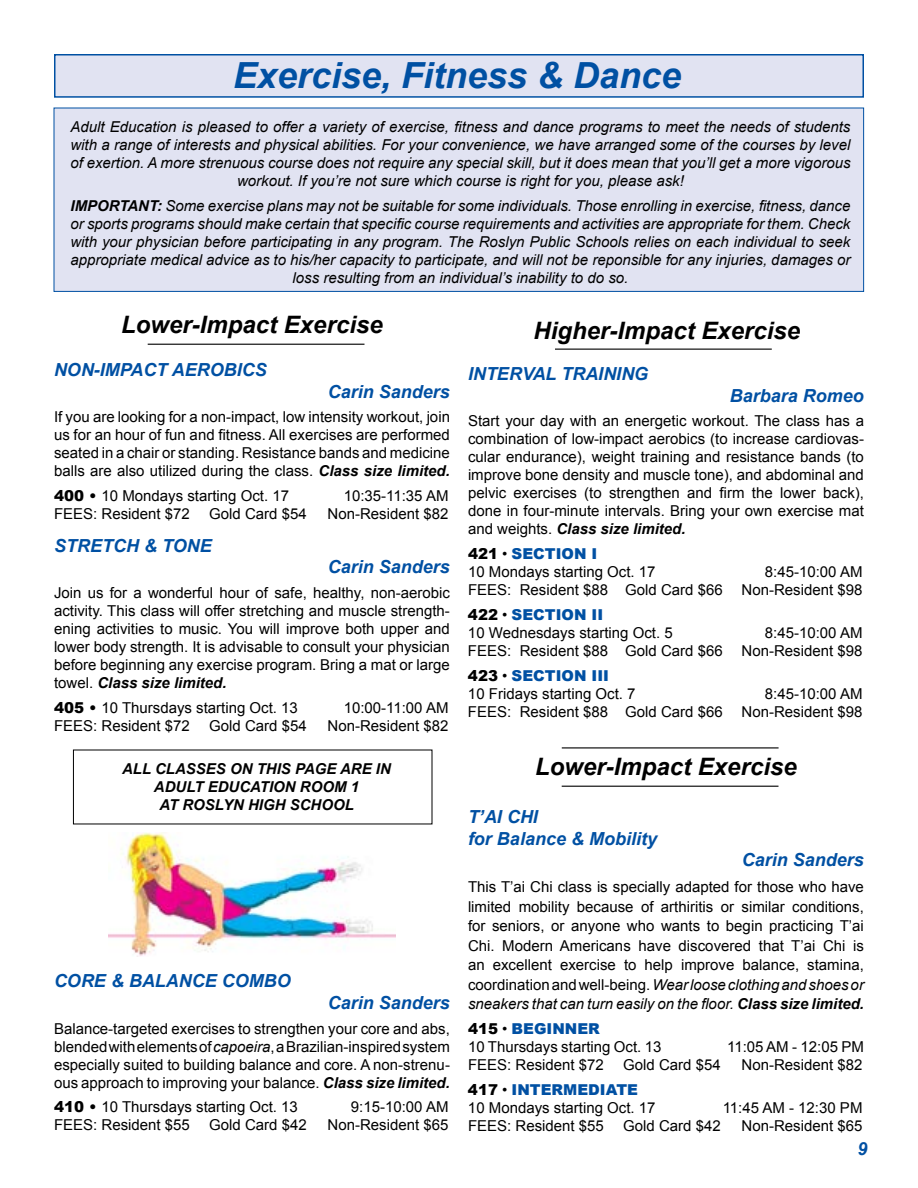
<style>
.page{position:relative;width:918px;height:1188px;background:#fff}
.page>*{position:absolute;margin:0;border:0;box-sizing:border-box;transform-origin:0 0}
.t1{font:italic 700 36px "Arial";color:#0050a3}
.t2{font:italic 700 24px "Arial";color:#000}
.t3{font:italic 700 18px/21.6px "Arial";color:#0050a3}
.t4{font:15px/18px "Arial";color:#000;text-align:justify}
.t5{font:italic 15px/18px "Arial";color:#000;text-align:center}
.t6{font:italic 700 15px/18px "Arial";color:#000;text-align:center}
.s1{font-weight:700}
.s2{font-weight:700;font-style:italic}
.s3{font-weight:900}
.s4{font-style:inherit}
.s5{font-weight:900;color:#0050a3}
.s6{font-style:italic}
</style>
<div class="page">
<div style="left:54px;top:108px;width:810px;height:184px;background:#e1e3f2;border:1px solid #0050a3"></div>
<div style="left:54px;top:54px;width:810px;height:44px;background:#e1e3f2;border:2px solid #0050a3"></div>
<hr style="left:555px;top:349px;width:217px;height:1px;background:#000">
<hr style="left:148px;top:344px;width:217px;height:1px;background:#000">
<hr style="left:562px;top:786px;width:217px;height:1px;background:#000">
<hr style="left:562px;top:747px;width:217px;height:1px;background:#000">
<img style="left:109px;top:833px;width:287px;height:124px">
<h1 class="t1" style="left:233px;top:51px;width:450px">Exercise, Fitness &amp; Dance</h1>
<p class="t5" style="left:70px;top:118px;width:782px">Adult Education is pleased to offer a variety of exercise, fitness and dance programs to meet the needs of students with a range of interests and physical abilities. For your convenience, we have arranged some of the courses by level of exertion. A more strenuous course does not require any special skill, but it does mean that you’ll get a more vigorous workout. If you’re not sure which course is right for you, please ask!</p>
<p class="t5" style="left:70px;top:197px;width:781px"><span class="s1">IMPORTANT:</span> Some exercise plans may not be suitable for some individuals. Those enrolling in exercise, fitness, dance or sports programs should make certain that specific course requirements and activities are appropriate for them. Check with your physician before participating in any program. The Roslyn Public Schools relies on each individual to seek appropriate medical advice as to his/her capacity to participate, and will not be reponsible for any injuries, damages or loss resulting from an individual’s inability to do so.</p>
<h2 class="t2" style="left:121px;top:308px;width:263px">Lower-Impact Exercise</h2>
<h2 class="t2" style="left:533px;top:315px;width:268px">Higher-Impact Exercise</h2>
<p class="t3" style="left:54px;top:360px;width:214px">NON-IMPACT AEROBICS</p>
<p class="t3" style="left:328px;top:381px;width:124px">Carin Sanders</p>
<p class="t4" style="left:54px;top:408px;width:398px">If you are looking for a non-impact, low intensity workout, join us for an hour of fun and fitness. All exercises are performed seated in a chair or standing. Resistance bands and medicine balls are also utilized during the class. <span class="s2">Class size limited.</span></p>
<p class="t4" style="left:54px;top:487px;width:237px"><span class="s3">400 •</span> 10 Mondays starting Oct. 17</p>
<p class="t4" style="left:344px;top:487px;width:106px">10:35-11:35 AM</p>
<p class="t4" style="left:54px;top:505px;width:137px">FEES: Resident $72</p>
<p class="t4" style="left:209px;top:505px;width:99px">Gold Card $54</p>
<p class="t4" style="left:328px;top:505px;width:122px">Non-Resident $82</p>
<p class="t3" style="left:54px;top:535px;width:159px">STRETCH &amp; TONE</p>
<p class="t3" style="left:328px;top:557px;width:124px">Carin Sanders</p>
<p class="t4" style="left:54px;top:584px;width:398px">Join us for a wonderful hour of safe, healthy, non-aerobic activity. This class will offer stretching and muscle strength&shy;ening activities to music. You will improve both upper and lower body strength. It is advisable to consult your physician before beginning any exercise program. Bring a mat or large towel. <span class="s2">Class size limited.</span></p>
<p class="t4" style="left:54px;top:699px;width:245px"><span class="s3">405 •</span> 10 Thursdays starting Oct. 13</p>
<p class="t4" style="left:344px;top:699px;width:106px">10:00-11:00 AM</p>
<p class="t4" style="left:54px;top:717px;width:137px">FEES: Resident $72</p>
<p class="t4" style="left:209px;top:717px;width:99px">Gold Card $54</p>
<p class="t4" style="left:328px;top:717px;width:122px">Non-Resident $82</p>
<p class="t3" style="left:468px;top:363px;width:182px">INTERVAL TRAINING</p>
<p class="t3" style="left:730px;top:385px;width:136px">Barbara Romeo</p>
<p class="t4" style="left:468px;top:412px;width:398px">Start your day with an energetic workout. The class has a combination of low-impact aerobics (to increase cardiovas&shy;cular endurance), weight training and resistance bands (to improve bone density and muscle tone), and abdominal and pelvic exercises (to strengthen and firm the lower back), done in four-minute intervals. Bring your own exercise mat and weights. <span class="s2">Class size limited.</span></p>
<p class="t4" style="left:468px;top:545px;width:189px"><span class="s3">421</span> <span class="s4">•</span> <span class="s5">S</span><span class="s5">ECTION</span> <span class="s5">I<br></span><span class="s4">10 M</span>ondays starting Oct. 17</p>
<p class="t4" style="left:468px;top:563px;width:396px;text-align:right">8:45-10:00 AM<br>FEES: Resident $88 Gold Card $66 Non-Resident $98</p>
<p class="t4" style="left:468px;top:606px;width:206px"><span class="s3">422</span> <span class="s4">•</span> <span class="s5">SECTION II<br></span><span class="s4">10</span> Wednesdays starting Oct. 5</p>
<p class="t4" style="left:468px;top:624px;width:396px;text-align:right">8:45-10:00 AM<br>FEES: Resident $88 Gold Card $66 Non-Resident $98</p>
<p class="t4" style="left:468px;top:667px;width:169px"><span class="s3">423</span> <span class="s4">•</span> <span class="s5">SECTION III<br></span><span class="s4">10</span> Fridays starting Oct. 7</p>
<p class="t4" style="left:468px;top:685px;width:396px;text-align:right">8:45-10:00 AM<br>FEES: Resident $88 Gold Card $66 Non-Resident $98</p>
<p class="t6" style="left:122px;top:761px;width:270px">ALL CLASSES ON THIS PAGE ARE IN</p>
<h2 class="t2" style="left:535px;top:750px;width:263px">Lower-Impact Exercise</h2>
<p class="t6" style="left:154px;top:779px;width:207px">ADULT EDUCATION ROOM 1<br>AT ROSLYN HIGH SCHOOL</p>
<p class="t3" style="left:468px;top:806px;width:191px">T’AI CHI<br>for Balance &amp; Mobility</p>
<p class="t3" style="left:54px;top:971px;width:238px">CORE &amp; BALANCE COMBO</p>
<p class="t3" style="left:328px;top:992px;width:124px">Carin Sanders</p>
<p class="t4" style="left:54px;top:1020px;width:397px">Balance-targeted exercises to strengthen your core and abs, blended with elements of <span class="s6">capoeira</span>, a Brazilian-inspired system especially suited to building balance and core. A non-strenu&shy;ous approach to improving your balance. <span class="s2">Class size limited.</span></p>
<p class="t4" style="left:54px;top:1098px;width:246px"><span class="s3">410 •</span> 10 Thursdays starting Oct. 13</p>
<p class="t4" style="left:351px;top:1098px;width:99px">9:15-10:00 AM</p>
<p class="t4" style="left:54px;top:1116px;width:137px">FEES: Resident $55</p>
<p class="t4" style="left:209px;top:1116px;width:99px">Gold Card $42</p>
<p class="t4" style="left:328px;top:1116px;width:122px">Non-Resident $65</p>
<p class="t3" style="left:742px;top:850px;width:124px">Carin Sanders</p>
<p class="t4" style="left:468px;top:878px;width:398px;line-height:19.5px">This T’ai Chi class is specially adapted for those who have limited mobility because of arthiritis or similar conditions, for seniors, or anyone who wants to begin practicing T’ai Chi. Modern Americans have discovered that T’ai Chi is an excellent exercise to help improve balance, stamina, coordination and well-being. <span class="s6">Wear loose clothing and shoes or sneakers that can turn easily on the floor.</span> <span class="s2">Class size limited.</span></p>
<p class="t4" style="left:468px;top:1020px;width:195px"><span class="s3">415</span> <span class="s4">•</span> <span class="s5">BEGINNER<br></span><span class="s4">10 T</span>hursdays starting Oct. 13</p>
<p class="t4" style="left:727px;top:1038px;width:138px">11:05 AM - 12:05 PM</p>
<p class="t4" style="left:468px;top:1056px;width:137px">FEES: Resident $72</p>
<p class="t4" style="left:623px;top:1056px;width:99px">Gold Card $54</p>
<p class="t4" style="left:742px;top:1056px;width:122px">Non-Resident $82</p>
<p class="t4" style="left:468px;top:1081px;width:189px"><span class="s3">417</span> <span class="s4">•</span> <span class="s5">INTERMEDIATE<br></span><span class="s4">10 M</span>ondays starting Oct. 17</p>
<p class="t4" style="left:723px;top:1099px;width:141px">11:45 AM - 12:30 PM</p>
<p class="t4" style="left:468px;top:1117px;width:137px">FEES: Resident $55</p>
<p class="t4" style="left:623px;top:1117px;width:99px">Gold Card $42</p>
<p class="t4" style="left:742px;top:1117px;width:122px">Non-Resident $65</p>
<p class="t3" style="left:857px;top:1138px;width:12px">9</p>
</div>
